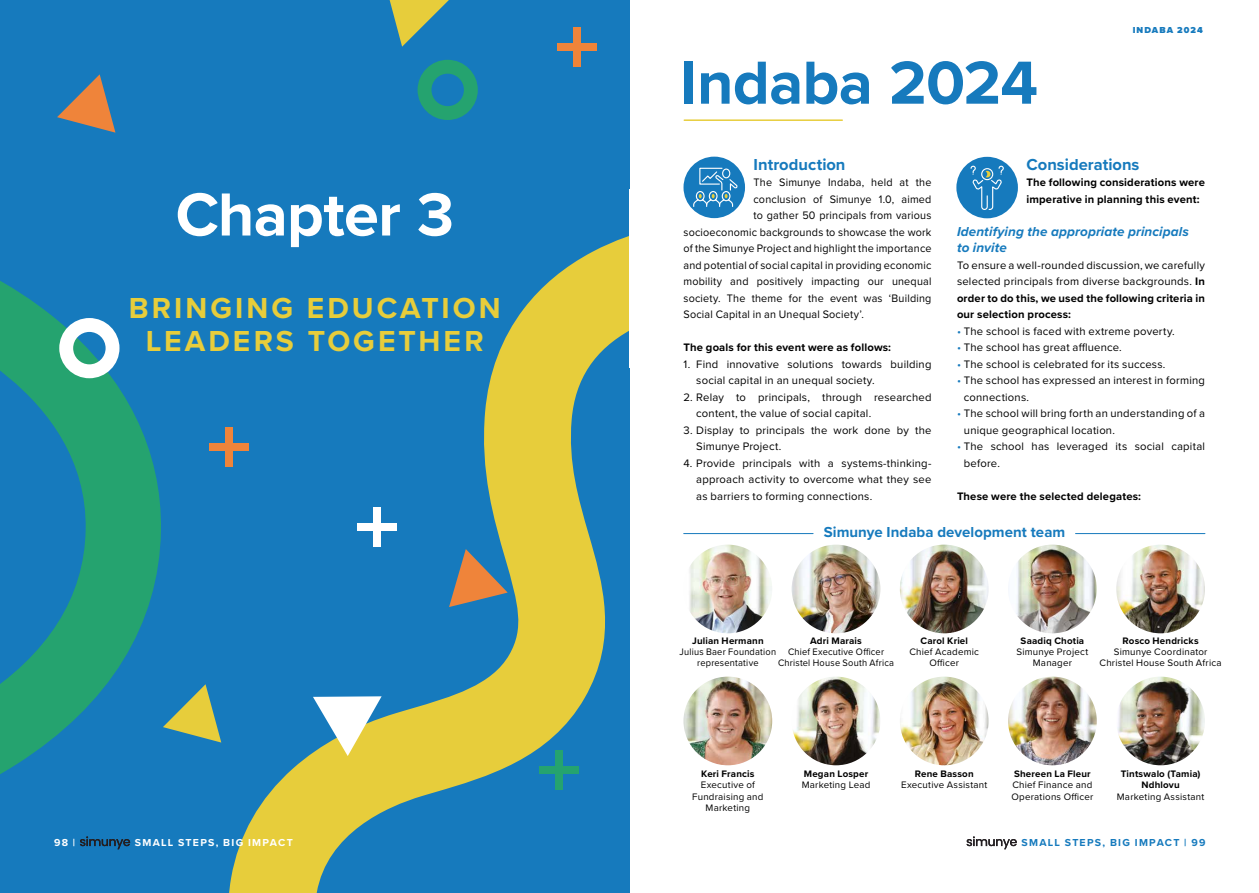
<style>
.page{position:relative;width:1259px;height:893px;background:#fff}
.page>*{position:absolute;margin:0;border:0;box-sizing:border-box;transform-origin:0 0}
.t1{font:700 63px "Proxima Nova";letter-spacing:-.01em;color:#167abd}
.t2{font:700 63px "Proxima Nova";letter-spacing:-.01em;color:#fff}
.t3{font:700 30px/33px "Proxima Nova";letter-spacing:.1em;color:#e7cd3b;text-align:center}
.t4{font:700 16.5px "Proxima Nova";color:#167abd}
.t5{font:700 15px "Proxima Nova";letter-spacing:.005em;color:#167abd}
.t6{font:italic 700 13.5px/16.5px "Proxima Nova";letter-spacing:.01em;color:#167abd}
.t7{font:11.25px/16.5px "Proxima Nova";letter-spacing:.02em;color:#000}
.t8{font:11.25px "Proxima Nova";letter-spacing:.02em;color:#000;scale:.96 1}
.t9{font:700 11.25px/16.5px "Proxima Nova";letter-spacing:.015em;color:#000}
.t10{font:700 10.5px "Proxima Nova";letter-spacing:.12em;color:#167abd}
.t11{font:700 10.5px "Proxima Nova";letter-spacing:.12em;color:#fff}
.t12{font:9.75px/11.2px "Proxima Nova";letter-spacing:.025em;color:#000;text-align:center}
.t13{font:700 9.75px/11.2px "Proxima Nova";letter-spacing:.02em;color:#000;text-align:center}
.t14{font:9.75px/11.2px "Proxima Nova";letter-spacing:.025em;color:#000;text-align:center;scale:.95 1}
.t15{font:900 9px "Proxima Nova";letter-spacing:.12em;color:#167abd}
.s1{font-weight:700}
.s2{color:#167abd}
</style>
<div class="page">
<svg style="left:966px;top:836px;width:50px;height:13px"></svg>
<div style="left:0;top:0;width:629px;height:893px;background:#167abd"></div>
<svg style="left:226px;top:236px;width:466px;height:657px"></svg>
<svg style="left:0;top:281px;width:161px;height:493px"></svg>
<svg style="left:417px;top:60px;width:61px;height:60px"></svg>
<svg style="left:59px;top:318px;width:60px;height:60px"></svg>
<svg style="left:390px;top:0;width:59px;height:47px"></svg>
<svg style="left:313px;top:696px;width:69px;height:60px"></svg>
<svg style="left:449px;top:549px;width:59px;height:58px"></svg>
<svg style="left:163px;top:684px;width:58px;height:59px"></svg>
<svg style="left:57px;top:74px;width:58px;height:59px"></svg>
<div style="left:573px;top:28px;width:8px;height:39px;background:#ef843a"></div>
<div style="left:558px;top:43px;width:39px;height:8px;background:#ef843a"></div>
<div style="left:555px;top:750px;width:8px;height:39px;background:#25a36f"></div>
<div style="left:539px;top:766px;width:39px;height:7px;background:#25a36f"></div>
<div style="left:225px;top:427px;width:8px;height:39px;background:#ef843a"></div>
<div style="left:209px;top:443px;width:39px;height:8px;background:#ef843a"></div>
<div style="left:373px;top:507px;width:8px;height:39px;background:#fff"></div>
<div style="left:357px;top:523px;width:40px;height:7px;background:#fff"></div>
<svg style="left:80px;top:836px;width:50px;height:13px"></svg>
<div style="left:629px;top:189px;width:134px;height:179px;background:#fff"></div>
<hr style="left:684px;top:119px;width:158px;height:2px;background:#e7cd3b">
<div style="left:683px;top:157px;width:62px;height:61px;background:#167abd;border-radius:50%"></div>
<svg style="left:693px;top:167px;width:45px;height:41px"></svg>
<div style="left:956px;top:157px;width:62px;height:61px;background:#167abd;border-radius:50%"></div>
<svg style="left:970px;top:166px;width:34px;height:44px"></svg>
<img style="left:683px;top:545px;width:89px;height:88px;border-radius:44px">
<img style="left:683px;top:677px;width:89px;height:88px;border-radius:44px">
<img style="left:791px;top:545px;width:89px;height:88px;border-radius:44px">
<img style="left:791px;top:677px;width:89px;height:88px;border-radius:44px">
<img style="left:900px;top:545px;width:88px;height:88px;border-radius:44px">
<img style="left:900px;top:677px;width:88px;height:88px;border-radius:44px">
<img style="left:1008px;top:545px;width:88px;height:88px;border-radius:44px">
<img style="left:1008px;top:677px;width:88px;height:88px;border-radius:44px">
<img style="left:1116px;top:545px;width:89px;height:88px;border-radius:44px">
<img style="left:1116px;top:677px;width:89px;height:88px;border-radius:44px">
<hr style="left:1075px;top:533px;width:130px;height:1px;background:#167abd">
<hr style="left:683px;top:533px;width:130px;height:1px;background:#167abd">
<h1 class="t2" style="left:176px;top:168px;width:280px">Chapter 3</h1>
<h2 class="t3" style="left:129px;top:291px;width:373px">BRINGING EDUCATION<br>LEADERS TOGETHER</h2>
<p class="t11" style="left:54px;top:835px;width:23px">98 |</p>
<p class="t11" style="left:135px;top:835px;width:159px">SMALL STEPS, BIG IMPACT</p>
<h1 class="t1" style="left:680px;top:36px;width:359px">Indaba 2024</h1>
<p class="t15" style="left:1132px;top:23px;width:71px">INDABA 2024</p>
<h3 class="t4" style="left:753px;top:152px;width:93px">Introduction</h3>
<p class="t8" style="left:753px;top:174px;width:187px">The Simunye Indaba, held at the</p>
<p class="t8" style="left:753px;top:190px;width:187px">conclusion of Simunye 1.0, aimed</p>
<p class="t8" style="left:753px;top:207px;width:187px">to gather 50 principals from various</p>
<p class="t8" style="left:683px;top:223px;width:260px">socioeconomic backgrounds to showcase the work</p>
<p class="t8" style="left:683px;top:240px;width:260px">of the Simunye Project and highlight the importance</p>
<p class="t8" style="left:683px;top:256px;width:260px">and potential of social capital in providing economic</p>
<p class="t8" style="left:683px;top:273px;width:260px">mobility and positively impacting our unequal</p>
<p class="t8" style="left:683px;top:289px;width:260px">society. The theme for the event was ‘Building</p>
<p class="t8" style="left:683px;top:306px;width:189px">Social Capital in an Unequal Society’.</p>
<p class="t9" style="left:683px;top:339px;width:209px">The goals for this event were as follows:</p>
<p class="t7" style="left:696px;top:355px;width:237px;text-indent:-13px">1. Find innovative solutions towards building social capital in an unequal society.</p>
<p class="t7" style="left:696px;top:388px;width:237px;text-indent:-13px">2. Relay to principals, through researched content, the value of social capital.</p>
<p class="t7" style="left:696px;top:421px;width:237px;text-indent:-13px">3. Display to principals the work done by the<br>Simunye Project.</p>
<p class="t7" style="left:696px;top:454px;width:237px;text-align:justify;text-indent:-13px">4. Provide principals with a systems-thinking&shy;approach activity to overcome what they see as barriers to forming connections.</p>
<h3 class="t4" style="left:1026px;top:152px;width:115px">Considerations</h3>
<p class="t9" style="left:1026px;top:174px;width:180px">The following considerations were imperative in planning this event:</p>
<p class="t6" style="left:957px;top:222px;width:233px">Identifying the appropriate principals to invite</p>
<p class="t7" style="left:957px;top:256px;width:249px;text-align:justify">To ensure a well-rounded discussion, we carefully selected principals from diverse backgrounds. <span class="s1">In order to do this, we used the following criteria in our selection process:</span></p>
<p class="t7" style="left:957px;top:322px;width:219px"><span class="s2">•</span> The school is faced with extreme poverty.</p>
<p class="t7" style="left:957px;top:339px;width:166px"><span class="s2">•</span> The school has great affluence.</p>
<p class="t7" style="left:957px;top:355px;width:210px"><span class="s2">•</span> The school is celebrated for its success.</p>
<p class="t7" style="left:964px;top:372px;width:242px;text-indent:-7px"><span class="s2">•</span> The school has expressed an interest in forming connections.</p>
<p class="t7" style="left:964px;top:405px;width:242px;text-indent:-7px"><span class="s2">•</span> The school will bring forth an understanding of a unique geographical location.</p>
<p class="t7" style="left:964px;top:438px;width:242px;text-indent:-7px"><span class="s2">•</span> The school has leveraged its social capital before.</p>
<p class="t9" style="left:957px;top:487px;width:185px">These were the selected delegates:</p>
<h3 class="t5" style="left:824px;top:521px;width:243px">Simunye Indaba development team</h3>
<p class="t13" style="left:692px;top:635px;width:73px">Julian Hermann</p>
<p class="t14" style="left:679px;top:646px;width:103px">Julius Baer Foundation representative</p>
<p class="t13" style="left:810px;top:635px;width:53px">Adri Marais</p>
<p class="t14" style="left:778px;top:646px;width:124px">Chief Executive Officer<br>Christel House South Africa</p>
<p class="t13" style="left:920px;top:635px;width:49px">Carol Kriel</p>
<p class="t12" style="left:909px;top:646px;width:71px">Chief Academic<br>Officer</p>
<p class="t13" style="left:1020px;top:635px;width:65px">Saadiq Chotia</p>
<p class="t12" style="left:1016px;top:646px;width:73px">Simunye Project<br>Manager</p>
<p class="t13" style="left:1122px;top:635px;width:78px">Rosco Hendricks</p>
<p class="t12" style="left:1099px;top:646px;width:124px">Simunye Coordinator<br>Christel House South Africa</p>
<p class="t13" style="left:701px;top:768px;width:55px">Keri Francis</p>
<p class="t12" style="left:692px;top:779px;width:73px">Executive of<br>Fundraising and<br>Marketing</p>
<p class="t13" style="left:804px;top:768px;width:66px">Megan Losper</p>
<p class="t12" style="left:801px;top:779px;width:70px">Marketing Lead</p>
<p class="t13" style="left:914px;top:768px;width:60px">Rene Basson</p>
<p class="t12" style="left:901px;top:779px;width:88px">Executive Assistant</p>
<p class="t13" style="left:1014px;top:768px;width:78px">Shereen La Fleur</p>
<p class="t12" style="left:1011px;top:779px;width:83px;text-align:left">Chief Finance and<br>Operations Officer</p>
<p class="t13" style="left:1120px;top:768px;width:81px">Tintswalo (Tamia)<br>Ndhlovu</p>
<p class="t12" style="left:1116px;top:790px;width:89px">Marketing Assistant</p>
<p class="t10" style="left:1021px;top:835px;width:185px">SMALL STEPS, BIG IMPACT | 99</p>
</div>
